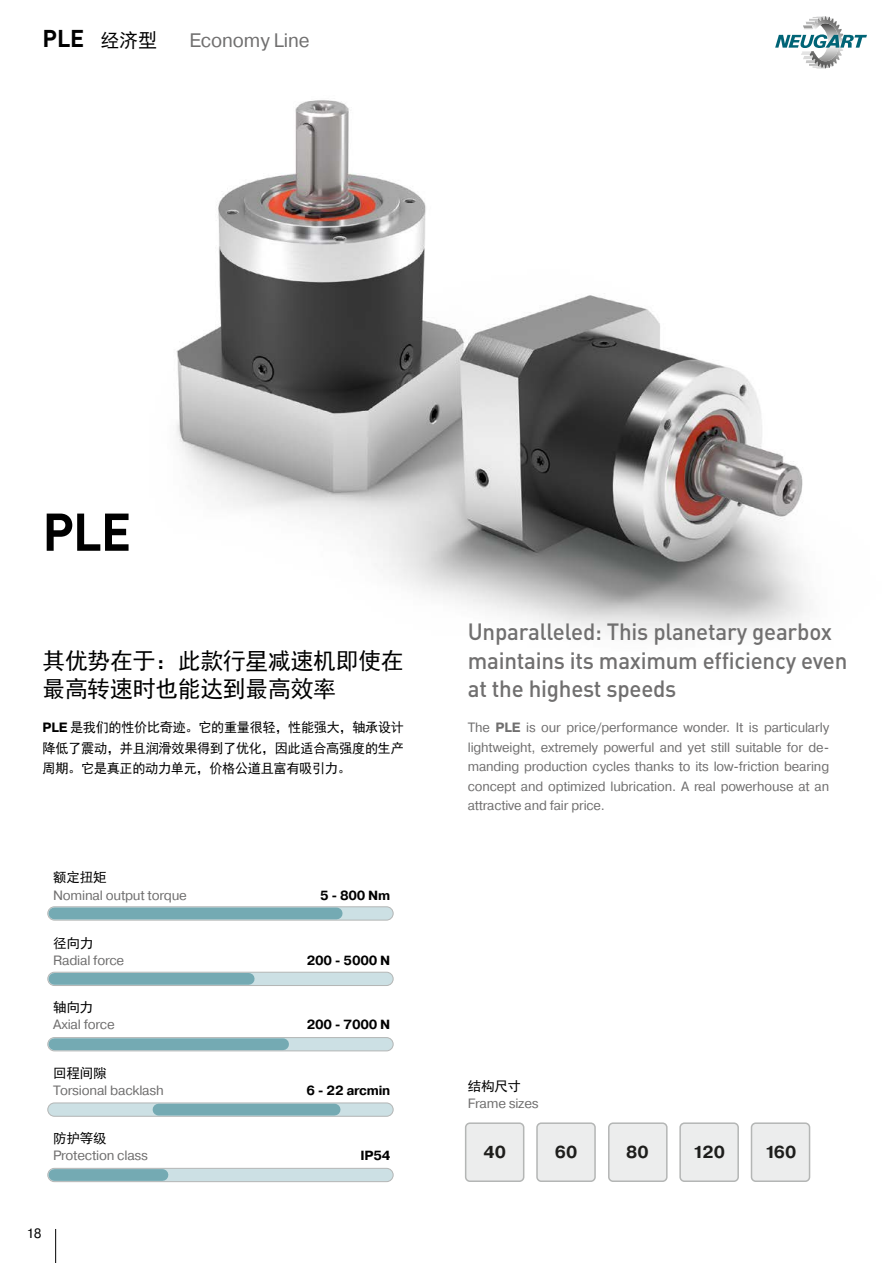
<style>
.page{position:relative;width:893px;height:1263px;background:#fff}
.page>*{position:absolute;margin:0;border:0;box-sizing:border-box;transform-origin:0 0}
.t1{font:700 52.2px "DIN Pro";color:#000;scale:.96 1}
.t2{font:700 24px "DIN Pro";color:#000}
.t3{font:500 23.25px/28.5px "DIN Pro";letter-spacing:-.01em;color:#706f6f;scale:.96 1}
.t4{font:23.25px/28.5px "Sim Hei";letter-spacing:-.01em;color:#000}
.t5{font:19.5px "Pragmatica";letter-spacing:-.005em;color:#706f6f}
.t6{font:700 17.25px "Pragmatica";color:#1e1e1c}
.t7{font:13.5px/19.5px "Pragmatica";letter-spacing:-.015em;color:#706f6f;text-align:justify}
.t8{font:13.5px/20.2px "Sim Hei";letter-spacing:-.015em;color:#000;text-align:justify}
.t9{font:13.5px "Pragmatica";color:#000}
.t10{font:700 13.2px "Pragmatica";letter-spacing:-.015em;color:#000}
.s1{font-family:"Sim Hei";font-weight:400;font-size:19.5px}
.s2{font-family:"Pragmatica";font-weight:700}
.s3{font-weight:700}
</style>
<div class="page">
<svg style="left:775px;top:16px;width:92px;height:53px"></svg>
<hr style="left:55px;top:1229px;width:1px;height:34px;background:#000">
<img style="left:176px;top:100px;width:630px;height:534px">
<div style="left:48px;top:972px;width:345px;height:13px;background:#cce0e4;border-radius:7px"></div>
<div style="left:47px;top:972px;width:346px;height:14px;border:1px solid #b4b6b5;border-radius:7px"></div>
<svg style="left:48px;top:907px;width:345px;height:13px"></svg>
<div style="left:47px;top:906px;width:346px;height:14px;border:1px solid #b4b6b5;border-radius:7px"></div>
<div style="left:48px;top:1037px;width:345px;height:14px;background:#cce0e4;border-radius:7px"></div>
<div style="left:47px;top:1037px;width:346px;height:14px;border:1px solid #b4b6b5;border-radius:7px"></div>
<div style="left:48px;top:1103px;width:345px;height:13px;background:#cce0e4;border-radius:7px"></div>
<div style="left:47px;top:1102px;width:346px;height:15px;border:1px solid #b4b6b5;border-radius:7px"></div>
<div style="left:48px;top:1168px;width:345px;height:14px;background:#cce0e4;border-radius:7px"></div>
<div style="left:47px;top:1168px;width:346px;height:14px;border:1px solid #b4b6b5;border-radius:7px"></div>
<div style="left:54px;top:973px;width:195px;height:12px;background:#74aab3"></div>
<div style="left:54px;top:1038px;width:229px;height:12px;background:#74aab3"></div>
<div style="left:158px;top:1104px;width:177px;height:11px;background:#74aab3"></div>
<div style="left:54px;top:1169px;width:108px;height:12px;background:#74aab3"></div>
<div style="left:54px;top:907px;width:283px;height:12px;background:#74aab3"></div>
<div style="left:466px;top:1123px;width:58px;height:58px;background:#eceded;border-radius:4px"></div>
<div style="left:465px;top:1122px;width:59px;height:60px;border:2px solid #b4b6b5;border-radius:4px"></div>
<div style="left:537px;top:1123px;width:58px;height:58px;background:#eceded;border-radius:4px"></div>
<div style="left:536px;top:1122px;width:60px;height:60px;border:2px solid #b4b6b5;border-radius:4px"></div>
<div style="left:609px;top:1123px;width:58px;height:58px;background:#eceded;border-radius:4px"></div>
<div style="left:608px;top:1122px;width:60px;height:60px;border:2px solid #b4b6b5;border-radius:4px"></div>
<div style="left:680px;top:1123px;width:58px;height:58px;background:#eceded;border-radius:4px"></div>
<div style="left:679px;top:1122px;width:60px;height:60px;border:2px solid #b4b6b5;border-radius:4px"></div>
<div style="left:751px;top:1123px;width:58px;height:58px;background:#eceded;border-radius:4px"></div>
<div style="left:751px;top:1122px;width:59px;height:60px;border:2px solid #b4b6b5;border-radius:4px"></div>
<h2 class="t2" style="left:43px;top:19px;width:116px">PLE <span class="s1">经济型</span></h2>
<h3 class="t5" style="left:189px;top:28px;width:122px">Economy Line</h3>
<h1 class="t1" style="left:43px;top:491px;width:94px">PLE</h1>
<h3 class="t4" style="left:43px;top:646px;width:363px">其优势在于：此款行星减速机即使在最高转速时也能达到最高效率</h3>
<p class="t8" style="left:43px;top:717px;width:363px"><span class="s2">PLE</span> 是我们的性价比奇迹。它的重量很轻，性能强大，轴承设计降低了震动，并且润滑效果得到了优化，因此适合高强度的生产周期。它是真正的动力单元，价格公道且富有吸引力。</p>
<p class="t8" style="left:53px;top:868px;width:55px">额定扭矩</p>
<p class="t7" style="left:53px;top:885px;width:135px">Nominal output torque</p>
<p class="t8" style="left:53px;top:933px;width:42px">径向力</p>
<p class="t7" style="left:53px;top:950px;width:73px">Radial force</p>
<p class="t10" style="left:320px;top:887px;width:72px">5 - 800 Nm</p>
<p class="t10" style="left:307px;top:952px;width:85px">200 - 5000 N</p>
<h3 class="t3" style="left:468px;top:616px;width:397px">Unparalleled: This planetary gearbox maintains its maximum efficiency even at the highest speeds</h3>
<p class="t7" style="left:468px;top:718px;width:363px">The <span class="s3">PLE</span> is our price/performance wonder. It is particularly lightweight, extremely powerful and yet still suitable for de&shy;manding production cycles thanks to its low-friction bearing concept and optimized lubrication. A real powerhouse at an attractive and fair price.</p>
<p class="t8" style="left:53px;top:997px;width:41px">轴向力</p>
<p class="t7" style="left:53px;top:1015px;width:63px">Axial force</p>
<p class="t8" style="left:53px;top:1063px;width:55px">回程间隙</p>
<p class="t7" style="left:53px;top:1080px;width:112px">Torsional backlash</p>
<p class="t8" style="left:53px;top:1128px;width:55px">防护等级</p>
<p class="t7" style="left:53px;top:1146px;width:96px">Protection class</p>
<p class="t9" style="left:26px;top:1225px;width:17px">18</p>
<p class="t10" style="left:307px;top:1016px;width:85px">200 - 7000 N</p>
<p class="t10" style="left:307px;top:1081px;width:85px">6 - 22 arcmin</p>
<p class="t8" style="left:468px;top:1076px;width:55px">结构尺寸</p>
<p class="t7" style="left:468px;top:1094px;width:72px">Frame sizes</p>
<p class="t10" style="left:360px;top:1146px;width:31px">IP54</p>
<p class="t6" style="left:483px;top:1140px;width:24px">40</p>
<p class="t6" style="left:555px;top:1140px;width:24px">60</p>
<p class="t6" style="left:626px;top:1140px;width:24px">80</p>
<p class="t6" style="left:693px;top:1140px;width:34px">120</p>
<p class="t6" style="left:765px;top:1140px;width:33px">160</p>
</div>
